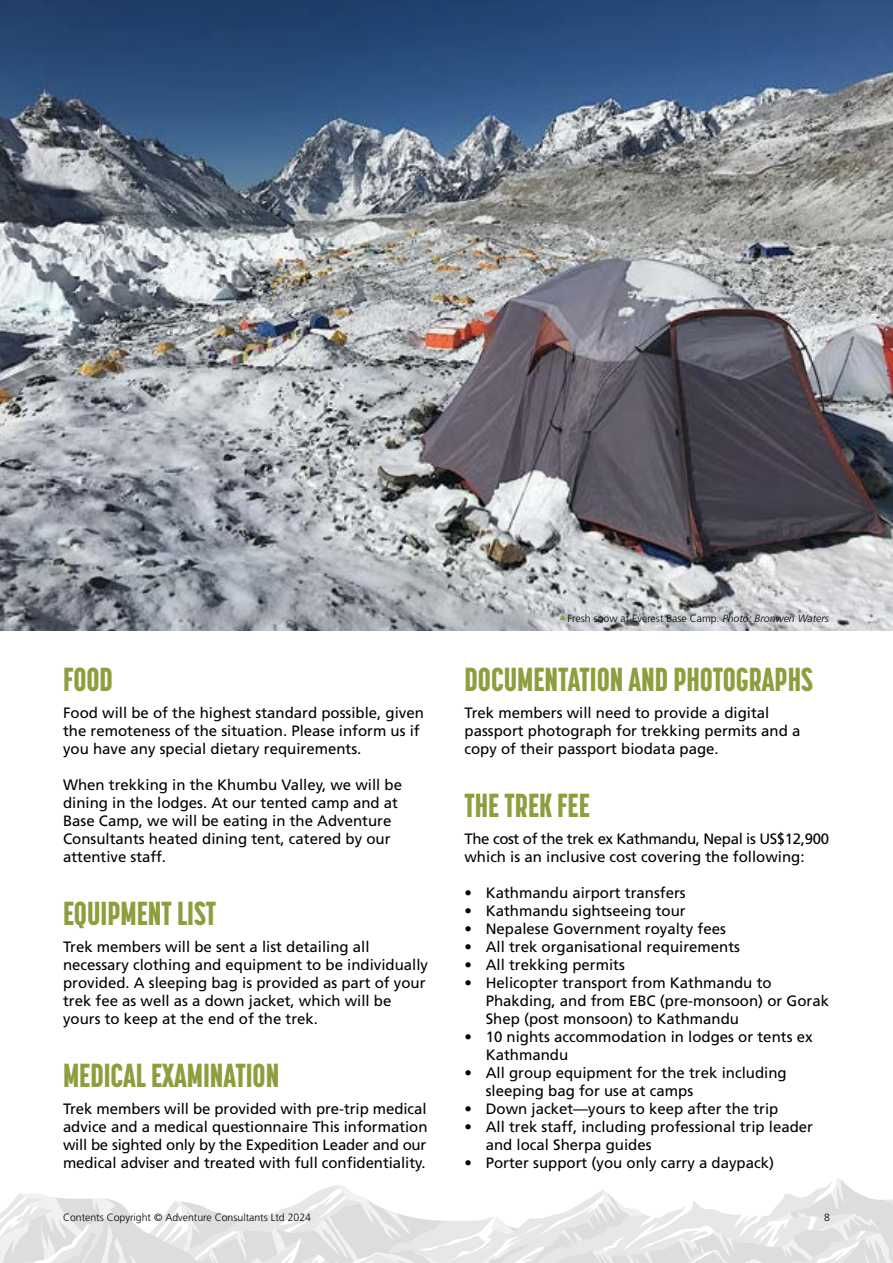
<style>
.page{position:relative;width:893px;height:1263px;background:#fff}
.page>*{position:absolute;margin:0;border:0;box-sizing:border-box;transform-origin:0 0}
.t1{font:800 33px "Korolev Compressed";color:#8d9e3e}
.t2{font:15px/18px "Frutiger LT Std";color:#000}
.t3{font:300 10.5px "Frutiger LT Std";color:#000}
.s1{font-style:italic}
</style>
<div class="page">
<svg style="left:0;top:1178px;width:893px;height:85px"></svg>
<img style="left:0;top:0;width:893px;height:630px">
<svg style="left:560px;top:615px;width:6px;height:5px"></svg>
<h1 class="t1" style="left:63px;top:660px;width:51px">FOOD</h1>
<p class="t2" style="left:63px;top:704px;width:362px">Food will be of the highest standard possible, given the remoteness of the situation. Please inform us if you have any special dietary requirements.</p>
<p class="t2" style="left:63px;top:776px;width:341px">When trekking in the Khumbu Valley, we will be dining in the lodges. At our tented camp and at Base Camp, we will be eating in the Adventure Consultants heated dining tent, catered by our attentive staff.</p>
<h1 class="t1" style="left:63px;top:894px;width:155px">EQUIPMENT LIST</h1>
<p class="t2" style="left:63px;top:938px;width:367px">Trek members will be sent a list detailing all necessary clothing and equipment to be individually provided. A sleeping bag is provided as part of your trek fee as well as a down jacket, which will be yours to keep at the end of the trek.</p>
<h1 class="t1" style="left:63px;top:1056px;width:218px">MEDICAL EXAMINATION</h1>
<p class="t2" style="left:63px;top:1100px;width:366px;text-align:justify">Trek members will be provided with pre-trip medical advice and a medical questionnaire This information will be sighted only by the Expedition Leader and our medical adviser and treated with full confidentiality.</p>
<p class="t3" style="left:568px;top:612px;width:263px">Fresh snow at Everest Base Camp. <span class="s1">Photo: Bronwen Waters</span></p>
<h1 class="t1" style="left:464px;top:660px;width:350px">DOCUMENTATION AND PHOTOGRAPHS</h1>
<p class="t2" style="left:464px;top:704px;width:337px">Trek members will need to provide a digital passport photograph for trekking permits and a copy of their passport biodata page.</p>
<h1 class="t1" style="left:464px;top:786px;width:127px">THE TREK FEE</h1>
<p class="t2" style="left:464px;top:830px;width:366px">The cost of the trek ex Kathmandu, Nepal is US$12,900 which is an inclusive cost covering the following:</p>
<p class="t2" style="left:464px;top:884px;width:223px">• Kathmandu airport transfers</p>
<p class="t2" style="left:464px;top:902px;width:223px">• Kathmandu sightseeing tour</p>
<p class="t2" style="left:464px;top:920px;width:263px">• Nepalese Government royalty fees</p>
<p class="t2" style="left:464px;top:938px;width:277px">• All trek organisational requirements</p>
<p class="t2" style="left:464px;top:956px;width:162px">• All trekking permits</p>
<p class="t2" style="left:486px;top:974px;width:345px;text-indent:-21px">• Helicopter transport from Kathmandu to<br>Phakding, and from EBC (pre-monsoon) or Gorak<br>Shep (post monsoon) to Kathmandu</p>
<p class="t2" style="left:486px;top:1028px;width:328px;text-indent:-21px">• 10 nights accommodation in lodges or tents ex<br>Kathmandu</p>
<p class="t2" style="left:486px;top:1064px;width:302px;text-indent:-21px">• All group equipment for the trek including sleeping bag for use at camps</p>
<p class="t2" style="left:464px;top:1100px;width:315px">• Down jacket—yours to keep after the trip</p>
<p class="t2" style="left:486px;top:1118px;width:329px;text-indent:-21px">• All trek staff, including professional trip leader and local Sherpa guides</p>
<p class="t2" style="left:464px;top:1154px;width:311px">• Porter support (you only carry a daypack)</p>
<p class="t3" style="left:63px;top:1211px;width:250px">Contents Copyright © Adventure Consultants Ltd 2024</p>
<p class="t3" style="left:824px;top:1211px;width:7px">8</p>
</div>
